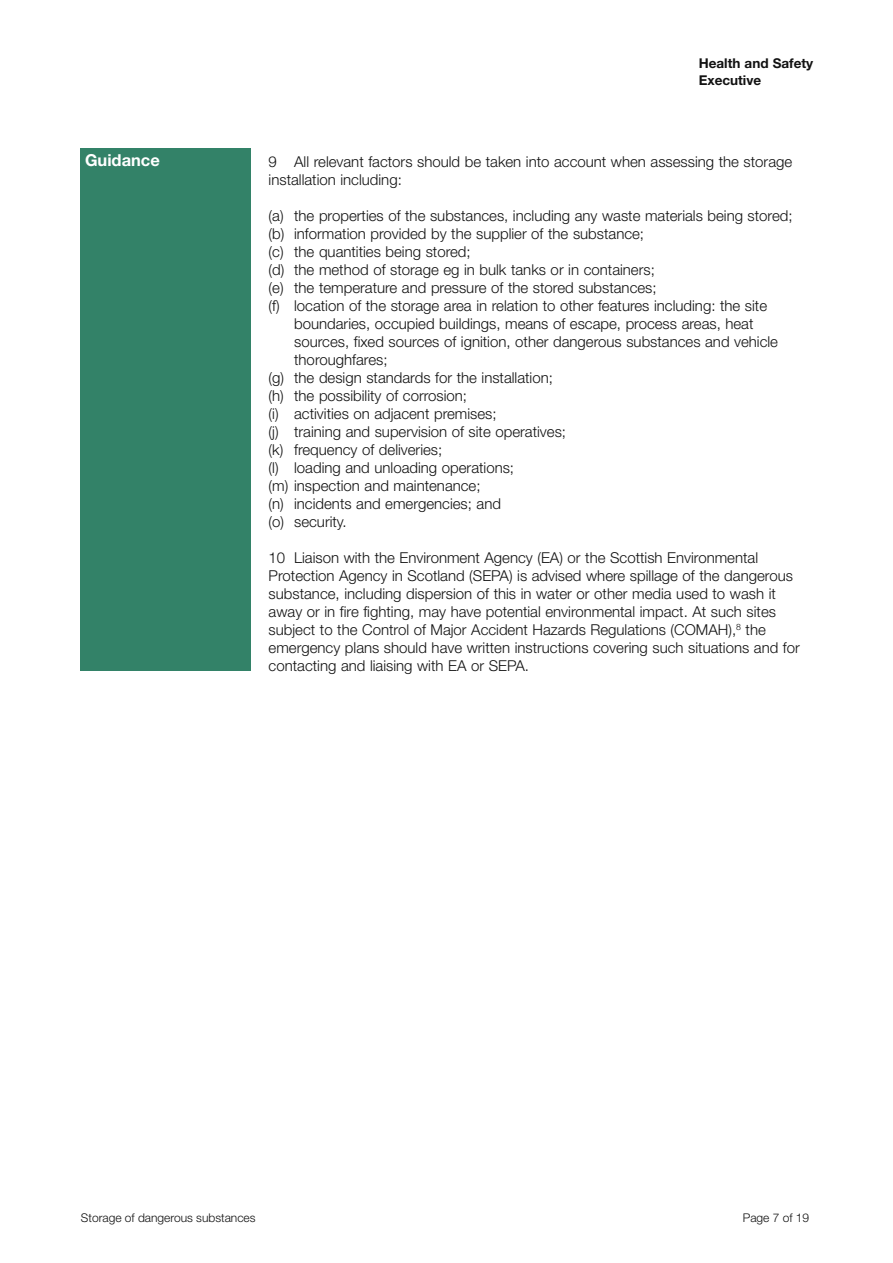
<style>
.page{position:relative;width:893px;height:1263px;background:#fff}
.page>*{position:absolute;margin:0;border:0;box-sizing:border-box;transform-origin:0 0}
.t1{font:700 16.5px "Helvetica Neue";color:#fff}
.Body_text{font:300 15px/18px "Helvetica Neue";color:#121212}
.t2{font:700 13.5px/16.5px "Helvetica Neue";color:#121212}
.t3{font:300 12px "Helvetica Neue";color:#121212}
</style>
<div class="page">
<div style="left:81px;top:149px;width:170px;height:522px;background:#338268"></div>
<p class="t1" style="left:85px;top:150px;width:76px">Guidance</p>
<p class="t2" style="left:699px;top:55px;width:116px">Health and Safety<br>Executive</p>
<p class="Body_text" style="left:269px;top:152px;width:525px">9 All relevant factors should be taken into account when assessing the storage installation including:</p>
<p class="Body_text" style="left:269px;top:206px;width:525px">(a) the properties of the substances, including any waste materials being stored;</p>
<p class="Body_text" style="left:269px;top:224px;width:377px">(b) information provided by the supplier of the substance;</p>
<p class="Body_text" style="left:269px;top:242px;width:204px">(c) the quantities being stored;</p>
<p class="Body_text" style="left:269px;top:260px;width:388px">(d) the method of storage eg in bulk tanks or in containers;</p>
<p class="Body_text" style="left:269px;top:278px;width:389px">(e) the temperature and pressure of the stored substances;</p>
<p class="Body_text" style="left:269px;top:296px;width:500px">(f) location of the storage area in relation to other features including: the site</p>
<p class="Body_text" style="left:294px;top:314px;width:461px">boundaries, occupied buildings, means of escape, process areas, heat</p>
<p class="Body_text" style="left:294px;top:332px;width:485px">sources, fixed sources of ignition, other dangerous substances and vehicle</p>
<p class="Body_text" style="left:294px;top:350px;width:95px">thoroughfares;</p>
<p class="Body_text" style="left:269px;top:368px;width:286px">(g) the design standards for the installation;</p>
<p class="Body_text" style="left:269px;top:386px;width:200px">(h) the possibility of corrosion;</p>
<p class="Body_text" style="left:269px;top:404px;width:229px">(i) activities on adjacent premises;</p>
<p class="Body_text" style="left:269px;top:422px;width:299px">(j) training and supervision of site operatives;</p>
<p class="Body_text" style="left:269px;top:440px;width:175px">(k) frequency of deliveries;</p>
<p class="Body_text" style="left:269px;top:458px;width:247px">(l) loading and unloading operations;</p>
<p class="Body_text" style="left:269px;top:476px;width:213px">(m) inspection and maintenance;</p>
<p class="Body_text" style="left:269px;top:494px;width:234px">(n) incidents and emergencies; and</p>
<p class="Body_text" style="left:269px;top:512px;width:80px">(o) security.</p>
<p class="Body_text" style="left:269px;top:548px;width:533px">10 Liaison with the Environment Agency (EA) or the Scottish Environmental Protection Agency in Scotland (SEPA) is advised where spillage of the dangerous substance, including dispersion of this in water or other media used to wash it away or in fire fighting, may have potential environmental impact. At such sites subject to the Control of Major Accident Hazards Regulations (COMAH),<sup>8</sup> the emergency plans should have written instructions covering such situations and for contacting and liaising with EA or SEPA.</p>
<p class="t3" style="left:81px;top:1211px;width:176px">Storage of dangerous substances</p>
<p class="t3" style="left:743px;top:1211px;width:68px">Page 7 of 19</p>
</div>
